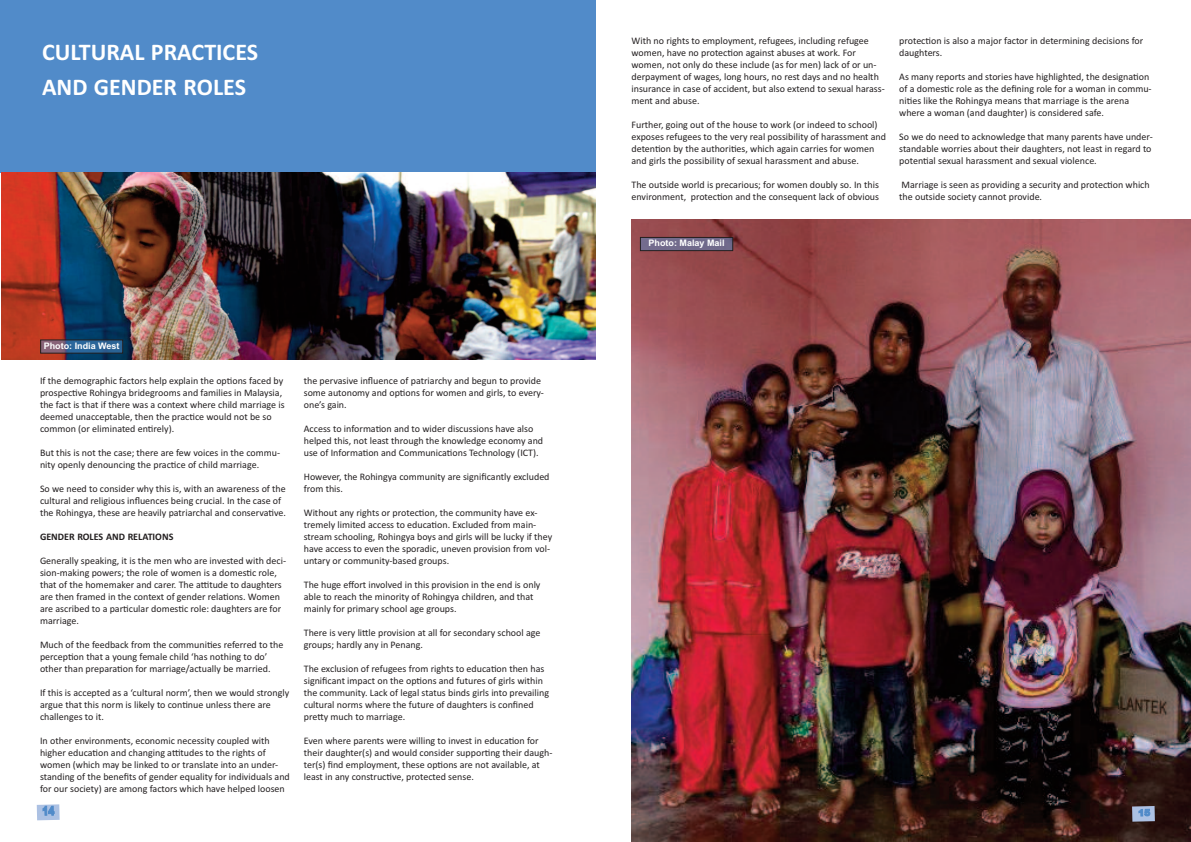
<style>
.page{position:relative;width:1191px;height:842px;background:#fff}
.page>*{position:absolute;margin:0;border:0;box-sizing:border-box;transform-origin:0 0}
.t1{font:700 24px/34.8px "Calibri";color:#fff}
.t2{font:10px/12px "Calibri";color:#231f20}
.t3{font:700 10px "Calibri";color:#231f20}
.t4{font:700 9px "Arial";color:#fff}
</style>
<div class="page">
<img style="left:631px;top:220px;width:559px;height:622px">
<div style="left:0;top:0;width:595px;height:173px;background:#518bc9"></div>
<img style="left:1px;top:173px;width:594px;height:186px">
<div style="left:41px;top:340px;width:82px;height:13px;background:#518bc9;opacity:.52"></div>
<div style="left:40px;top:340px;width:83px;height:13px;border:1px solid #231f20"></div>
<div style="left:640px;top:238px;width:92px;height:12px;background:#716a8c"></div>
<div style="left:640px;top:237px;width:93px;height:14px;border:1px solid #231f20"></div>
<svg style="left:37px;top:804px;width:23px;height:16px"></svg>
<svg style="left:1132px;top:806px;width:22px;height:16px"></svg>
<h1 class="t1" style="left:42px;top:34px;width:218px">CULTURAL PRACTICES<br>AND GENDER ROLES</h1>
<p class="t4" style="left:44px;top:340px;width:77px">Photo: India West</p>
<p class="t2" style="left:40px;top:375px;width:246px">If the demographic factors help explain the options faced by prospective Rohingya bridegrooms and families in Malaysia, the fact is that if there was a context where child marriage is deemed unacceptable, then the practice would not be so common (or eliminated entirely).</p>
<p class="t2" style="left:40px;top:447px;width:241px">But this is not the case; there are few voices in the commu&shy;nity openly denouncing the practice of child marriage.</p>
<p class="t2" style="left:40px;top:483px;width:247px">So we need to consider why this is, with an awareness of the cultural and religious influences being crucial. In the case of the Rohingya, these are heavily patriarchal and conservative.</p>
<p class="t3" style="left:40px;top:531px;width:135px">GENDER ROLES AND RELATIONS</p>
<p class="t2" style="left:40px;top:555px;width:247px">Generally speaking, it is the men who are invested with deci&shy;sion-making powers; the role of women is a domestic role, that of the homemaker and carer. The attitude to daughters are then framed in the context of gender relations. Women are ascribed to a particular domestic role: daughters are for marriage.</p>
<p class="t2" style="left:40px;top:639px;width:245px">Much of the feedback from the communities referred to the perception that a young female child ‘has nothing to do’ other than preparation for marriage/actually be married.</p>
<p class="t2" style="left:40px;top:687px;width:251px">If this is accepted as a ‘cultural norm’, then we would strongly argue that this norm is likely to continue unless there are challenges to it.</p>
<p class="t2" style="left:40px;top:735px;width:251px">In other environments, economic necessity coupled with higher education and changing attitudes to the rights of women (which may be linked to or translate into an under&shy;standing of the benefits of gender equality for individuals and for our society) are among factors which have helped loosen</p>
<p class="t2" style="left:304px;top:375px;width:242px">the pervasive influence of patriarchy and begun to provide some autonomy and options for women and girls, to every&shy;one’s gain.</p>
<p class="t2" style="left:304px;top:423px;width:241px">Access to information and to wider discussions have also helped this, not least through the knowledge economy and use of Information and Communications Technology (ICT).</p>
<p class="t2" style="left:304px;top:471px;width:247px">However, the Rohingya community are significantly excluded from this.</p>
<p class="t2" style="left:304px;top:507px;width:250px">Without any rights or protection, the community have ex&shy;tremely limited access to education. Excluded from main&shy;stream schooling, Rohingya boys and girls will be lucky if they have access to even the sporadic, uneven provision from vol&shy;untary or community-based groups.</p>
<p class="t2" style="left:304px;top:579px;width:238px">The huge effort involved in this provision in the end is only able to reach the minority of Rohingya children, and that mainly for primary school age groups.</p>
<p class="t2" style="left:304px;top:627px;width:238px">There is very little provision at all for secondary school age groups; hardly any in Penang.</p>
<p class="t2" style="left:304px;top:663px;width:247px">The exclusion of refugees from rights to education then has significant impact on the options and futures of girls within the community. Lack of legal status binds girls into prevailing cultural norms where the future of daughters is confined pretty much to marriage.</p>
<p class="t2" style="left:304px;top:735px;width:250px">Even where parents were willing to invest in education for their daughter(s) and would consider supporting their daugh&shy;ter(s) find employment, these options are not available, at least in any constructive, protected sense.</p>
<p class="t2" style="left:631px;top:34px;width:255px">With no rights to employment, refugees, including refugee women, have no protection against abuses at work. For women, not only do these include (as for men) lack of or un&shy;derpayment of wages, long hours, no rest days and no health insurance in case of accident, but also extend to sexual harass&shy;ment and abuse.</p>
<p class="t2" style="left:631px;top:118px;width:256px">Further, going out of the house to work (or indeed to school) exposes refugees to the very real possibility of harassment and detention by the authorities, which again carries for women and girls the possibility of sexual harassment and abuse.</p>
<p class="t2" style="left:631px;top:178px;width:249px">The outside world is precarious; for women doubly so. In this environment, protection and the consequent lack of obvious</p>
<p class="t2" style="left:899px;top:34px;width:246px">protection is also a major factor in determining decisions for daughters.</p>
<p class="t2" style="left:899px;top:70px;width:254px">As many reports and stories have highlighted, the designation of a domestic role as the defining role for a woman in commu&shy;nities like the Rohingya means that marriage is the arena where a woman (and daughter) is considered safe.</p>
<p class="t2" style="left:899px;top:130px;width:255px;text-align:justify">So we do need to acknowledge that many parents have under&shy;standable worries about their daughters, not least in regard to potential sexual harassment and sexual violence.</p>
<p class="t2" style="left:899px;top:178px;width:252px">Marriage is seen as providing a security and protection which the outside society cannot provide.</p>
<p class="t4" style="left:648px;top:238px;width:78px">Photo: Malay Mail</p>
</div>
